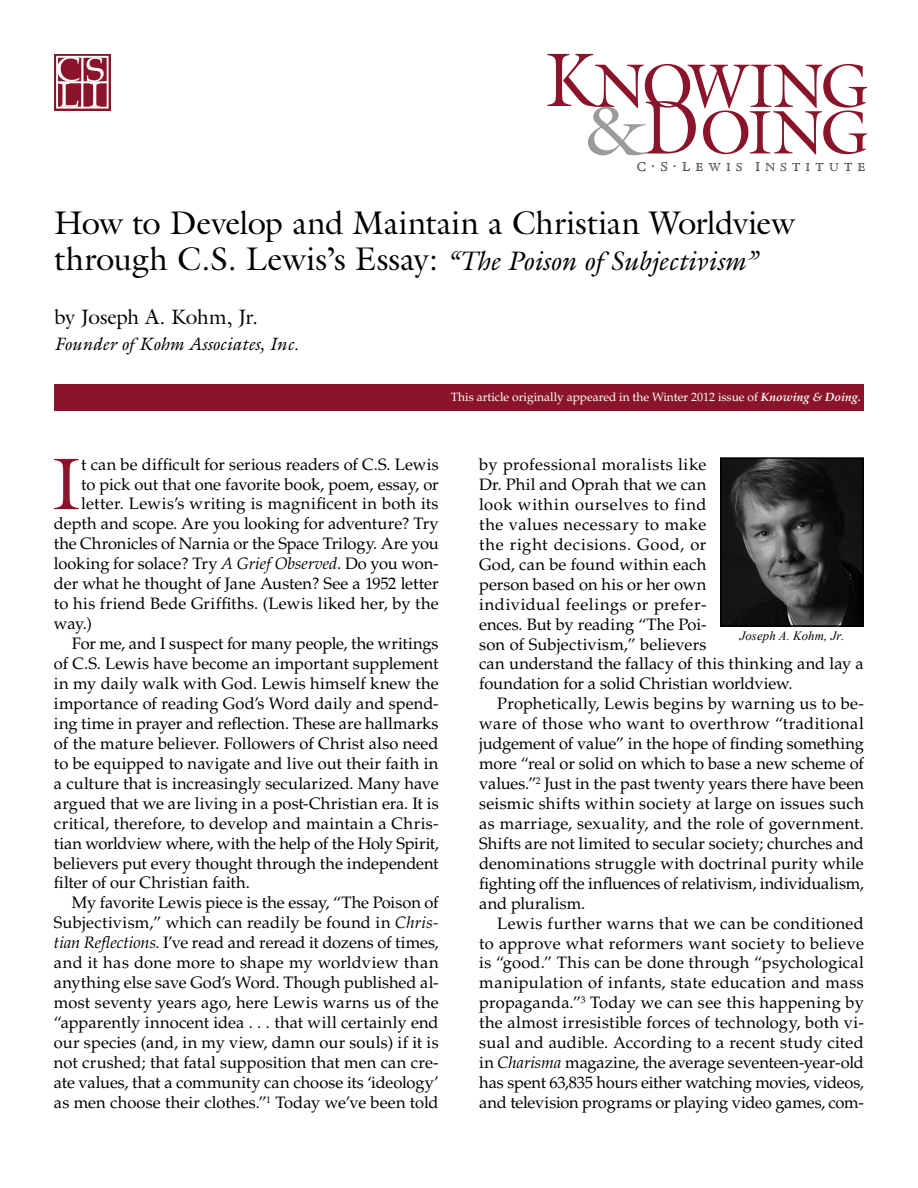
<style>
.page{position:relative;width:918px;height:1188px;background:#fff}
.page>*{position:absolute;margin:0;border:0;box-sizing:border-box;transform-origin:0 0}
.t1{font:73.8px "Galliard";color:#8a152b}
.t2{font:69.3px "Galliard Roman SC900";color:#9b9b9c;scale:1.09 1}
.t3{font:62.1px "Galliard Roman SC900";letter-spacing:-.055em;color:#8a152b}
.t4{font:33px "Galliard";letter-spacing:-.01em;color:#000}
.t5{font:italic 27px "Galliard";color:#000}
.t6{font:21px "Galliard";letter-spacing:-.01em;color:#000}
.t7{font:italic 18px "Galliard";color:#000}
.t8{font:16.5px/20px "Palatino";letter-spacing:.005em;color:#000;text-align:justify}
.t9{font:16.5px "Palatino";letter-spacing:-.02em;color:#000}
.t10{font:16.5px "Palatino";letter-spacing:.025em;color:#000}
.t11{font:13.8px "Cloister Std Open Face SC900";color:#000}
.t12{font:italic 12.75px "Times New Roman";letter-spacing:.005em;color:#000}
.t13{font:12.45px "Cloister Std Open Face SC900";letter-spacing:.435em;color:#000}
.t14{font:12px "Palatino";color:#fff}
.s1{font-size:76.65px}
.s2{font-size:76.65px;color:#8a152b}
.s3{font-size:13.8px}
.s4{font-style:normal;font-size:33px}
.s5{font-weight:700;font-style:italic}
.s6{font-style:italic}
</style>
<div class="page">
<div style="left:54px;top:384px;width:810px;height:27px;background:#8a152b"></div>
<div style="left:54px;top:54px;width:57px;height:57px;border:1px solid #8a152b"></div>
<div style="left:56px;top:81px;width:27px;height:28px;border:2px solid #fff"></div>
<div style="left:82px;top:82px;width:26px;height:26px;background:#8a152b"></div>
<div style="left:82px;top:81px;width:27px;height:28px;border:2px solid #fff"></div>
<div style="left:82px;top:57px;width:26px;height:25px;background:#8a152b"></div>
<div style="left:82px;top:56px;width:27px;height:27px;border:2px solid #fff"></div>
<div style="left:56px;top:56px;width:27px;height:27px;border:2px solid #fff"></div>
<svg style="left:57px;top:57px;width:23px;height:50px"></svg>
<svg style="left:87px;top:57px;width:17px;height:50px"></svg>
<img style="left:723px;top:460px;width:138px;height:164px">
<div style="left:720px;top:457px;width:144px;height:170px;border:2px solid #000"></div>
<h3 class="t3" style="left:545px;top:47px;width:325px"><span class="s1">K</span>NOWING</h3>
<h2 class="t2" style="left:583px;top:88px;width:109px">&amp;<span class="s2">D</span></h2>
<p class="t11" style="left:651px;top:157px;width:81px">.S.L<sub>EWI</sub></p>
<h3 class="t3" style="left:700px;top:93px;width:170px">OING</h3>
<p class="t13" style="left:736px;top:160px;width:131px">S <span class="s3">I</span>NSTITUTE</p>
<p class="t11" style="left:637px;top:159px;width:11px">C</p>
<h3 class="t4" style="left:54px;top:202px;width:742px">How to Develop and Maintain a Christian Worldview</h3>
<h3 class="t5" style="left:54px;top:244px;width:705px"><span class="s4">through C.S. Lewis’s Essay:</span> “The Poison of Subjectivism”</h3>
<p class="t6" style="left:54px;top:304px;width:206px">by Joseph A. Kohm, Jr.</p>
<p class="t7" style="left:54px;top:332px;width:246px">Founder of Kohm Associates, Inc.</p>
<p class="t14" style="left:451px;top:390px;width:412px">This article originally appeared in the Winter 2012 issue of <span class="s5">Knowing &amp; Doing.</span></p>
<h1 class="t1" style="left:52px;top:438px;width:31px">I</h1>
<p class="t8" style="left:81px;top:455px;width:359px">t can be difficult for serious readers of C.S. Lewis</p>
<p class="t8" style="left:81px;top:474px;width:359px">to pick out that one favorite book, poem, essay, or</p>
<p class="t10" style="left:81px;top:494px;width:359px">letter. Lewis’s writing is magnificent in both its</p>
<p class="t8" style="left:54px;top:514px;width:386px">depth and scope. Are you looking for adventure? Try</p>
<p class="t8" style="left:54px;top:534px;width:386px">the Chronicles of Narnia or the Space Trilogy. Are you</p>
<p class="t8" style="left:54px;top:554px;width:386px">looking for solace? Try <span class="s6">A Grief Observed</span>. Do you won-</p>
<p class="t8" style="left:54px;top:574px;width:386px">der what he thought of Jane Austen? See a 1952 letter</p>
<p class="t8" style="left:54px;top:594px;width:386px">to his friend Bede Griffiths. (Lewis liked her, by the</p>
<p class="t8" style="left:54px;top:614px;width:39px">way.)</p>
<p class="t8" style="left:72px;top:634px;width:368px">For me, and I suspect for many people, the writings</p>
<p class="t8" style="left:54px;top:654px;width:386px">of C.S. Lewis have become an important supplement</p>
<p class="t8" style="left:54px;top:674px;width:386px">in my daily walk with God. Lewis himself knew the</p>
<p class="t8" style="left:54px;top:694px;width:386px">importance of reading God’s Word daily and spend-</p>
<p class="t8" style="left:54px;top:713px;width:386px">ing time in prayer and reflection. These are hallmarks</p>
<p class="t8" style="left:54px;top:733px;width:386px">of the mature believer. Followers of Christ also need</p>
<p class="t8" style="left:54px;top:753px;width:386px">to be equipped to navigate and live out their faith in</p>
<p class="t8" style="left:54px;top:773px;width:386px">a culture that is increasingly secularized. Many have</p>
<p class="t8" style="left:54px;top:793px;width:386px">argued that we are living in a post-Christian era. It is</p>
<p class="t8" style="left:54px;top:813px;width:386px">critical, therefore, to develop and maintain a Chris-</p>
<p class="t9" style="left:54px;top:833px;width:386px">tian worldview where, with the help of the Holy Spirit,</p>
<p class="t8" style="left:54px;top:853px;width:386px">believers put every thought through the independent</p>
<p class="t8" style="left:54px;top:873px;width:197px">filter of our Christian faith.</p>
<p class="t8" style="left:72px;top:893px;width:368px">My favorite Lewis piece is the essay, “The Poison of</p>
<p class="t8" style="left:54px;top:913px;width:386px">Subjectivism,” which can readily be found in <span class="s6">Chris-</span></p>
<p class="t8" style="left:54px;top:933px;width:386px"><span class="s6">tian Reflections</span>. I’ve read and reread it dozens of times,</p>
<p class="t8" style="left:54px;top:953px;width:386px">and it has done more to shape my worldview than</p>
<p class="t8" style="left:54px;top:973px;width:386px">anything else save God’s Word. Though published al-</p>
<p class="t8" style="left:54px;top:993px;width:386px">most seventy years ago, here Lewis warns us of the</p>
<p class="t8" style="left:54px;top:1013px;width:386px">“apparently innocent idea . . . that will certainly end</p>
<p class="t8" style="left:54px;top:1033px;width:386px">our species (and, in my view, damn our souls) if it is</p>
<p class="t8" style="left:54px;top:1053px;width:386px">not crushed; that fatal supposition that men can cre-</p>
<p class="t8" style="left:54px;top:1073px;width:386px">ate values, that a community can choose its ‘ideology’</p>
<p class="t8" style="left:54px;top:1093px;width:386px">as men choose their clothes.”<sup>1</sup> Today we’ve been told</p>
<p class="t8" style="left:479px;top:455px;width:386px;text-align:left">by professional moralists like<br>Dr. Phil and Oprah that we can<br>look within ourselves to find<br>the values necessary to make<br>the right decisions. Good, or<br>God, can be found within each<br>person based on his or her own<br>individual feelings or prefer-<br>ences. But by reading “The Poi-<br>son of Subjectivism,” believers<br>can understand the fallacy of this thinking and lay a foundation for a solid Christian worldview.</p>
<p class="t8" style="left:479px;top:694px;width:386px;text-indent:18px">Prophetically, Lewis begins by warning us to be&shy;ware of those who want to overthrow “traditional judgement of value” in the hope of finding something more “real or solid on which to base a new scheme of values.”<sup>2</sup> Just in the past twenty years there have been seismic shifts within society at large on issues such as marriage, sexuality, and the role of government.<br>Shifts are not limited to secular society; churches and denominations struggle with doctrinal purity while fighting off the influences of relativism, individualism, and pluralism.</p>
<p class="t8" style="left:479px;top:913px;width:386px;text-indent:18px">Lewis further warns that we can be conditioned to approve what reformers want society to believe is “good.” This can be done through “psychological manipulation of infants, state education and mass propaganda.”<sup>3</sup> Today we can see this happening by the almost irresistible forces of technology, both vi&shy;sual and audible. According to a recent study cited in <span class="s6">Charisma</span> magazine, the average seventeen-year-old has spent 63,835 hours either watching movies, videos, and television programs or playing video games, com-</p>
<p class="t12" style="left:740px;top:627px;width:106px">Joseph A. Kohm, Jr.</p>
</div>
